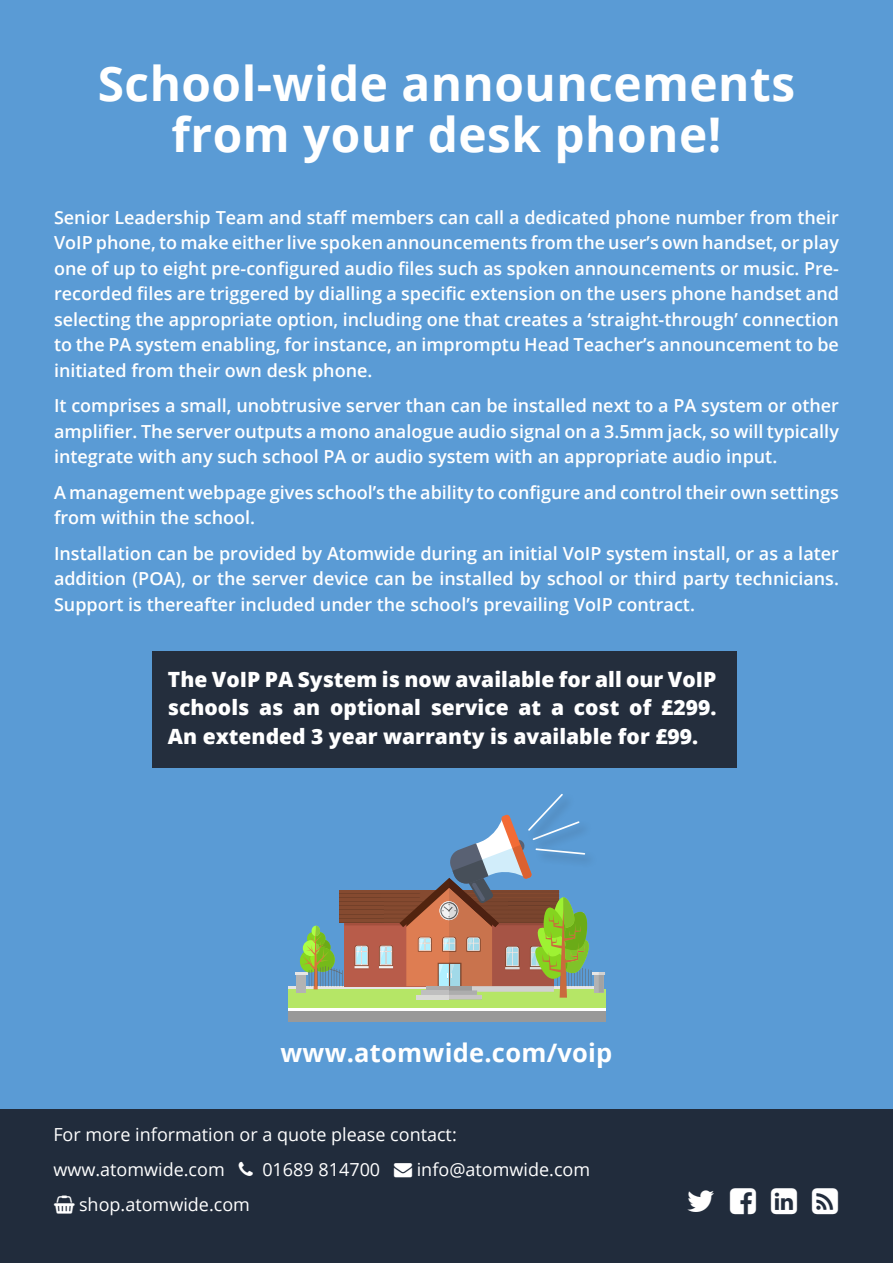
<style>
.page{position:relative;width:893px;height:1263px;background:#5a9bd5}
.page>*{position:absolute;margin:0;border:0;box-sizing:border-box;transform-origin:0 0}
.t1{font:700 47.85px/51px "Open Sans";letter-spacing:.01em;color:#fff;text-align:center}
.t2{font:700 25.5px "Open Sans";letter-spacing:.01em;color:#fff}
.Body_Text{font:800 21px/28.5px "Open Sans";color:#fff;text-align:justify}
.Body_Text-2{font:600 18px/25.5px "Open Sans";color:#fff;text-align:justify}
.t3{font:18px "Open Sans";color:#fff}
</style>
<div class="page">
<div style="left:288px;top:1010px;width:317px;height:11px;background:#999"></div>
<hr style="left:288px;top:1008px;width:317px;height:2px;background:#fff">
<div style="left:288px;top:989px;width:317px;height:19px;background:#b5e666"></div>
<div style="left:0;top:1110px;width:893px;height:153px;background:#212c3c"></div>
<svg style="left:295px;top:794px;width:310px;height:205px"></svg>
<div style="left:152px;top:652px;width:584px;height:116px;background:#242e3d"></div>
<p class="t1" style="left:98px;top:57px;width:699px">School-wide announcements from your desk phone!</p>
<p class="Body_Text-2" style="left:54px;top:204px;width:786px">Senior Leadership Team and staff members can call a dedicated phone number from their VoIP phone, to make either live spoken announcements from the user’s own handset, or play one of up to eight pre-configured audio files such as spoken announcements or music. Pre&shy;recorded files are triggered by dialling a specific extension on the users phone handset and selecting the appropriate option, including one that creates a ‘straight-through’ connection to the PA system enabling, for instance, an impromptu Head Teacher’s announcement to be initiated from their own desk phone.</p>
<p class="Body_Text-2" style="left:54px;top:392px;width:786px">It comprises a small, unobtrusive server than can be installed next to a PA system or other amplifier. The server outputs a mono analogue audio signal on a 3.5mm jack, so will typically integrate with any such school PA or audio system with an appropriate audio input.</p>
<p class="Body_Text-2" style="left:54px;top:479px;width:786px">A management webpage gives school’s the ability to configure and control their own settings from within the school.</p>
<p class="Body_Text-2" style="left:54px;top:540px;width:786px">Installation can be provided by Atomwide during an initial VoIP system install, or as a later addition (POA), or the server device can be installed by school or third party technicians.<br>Support is thereafter included under the school’s prevailing VoIP contract.</p>
<p class="Body_Text" style="left:168px;top:663px;width:550px">The VoIP PA System is now available for all our VoIP schools as an optional service at a cost of £299.<br>An extended 3 year warranty is available for £99.</p>
<p class="t2" style="left:280px;top:1035px;width:333px">www.atomwide.com/voip</p>
<p class="t3" style="left:53px;top:1122px;width:405px">For more information or a quote please contact:</p>
<p class="t3" style="left:53px;top:1157px;width:173px">www.atomwide.com</p>
<p class="t3" style="left:262px;top:1157px;width:329px">01689 814700 → info@atomwide.com</p>
<p class="t3" style="left:79px;top:1192px;width:172px">shop.atomwide.com</p>
</div>
